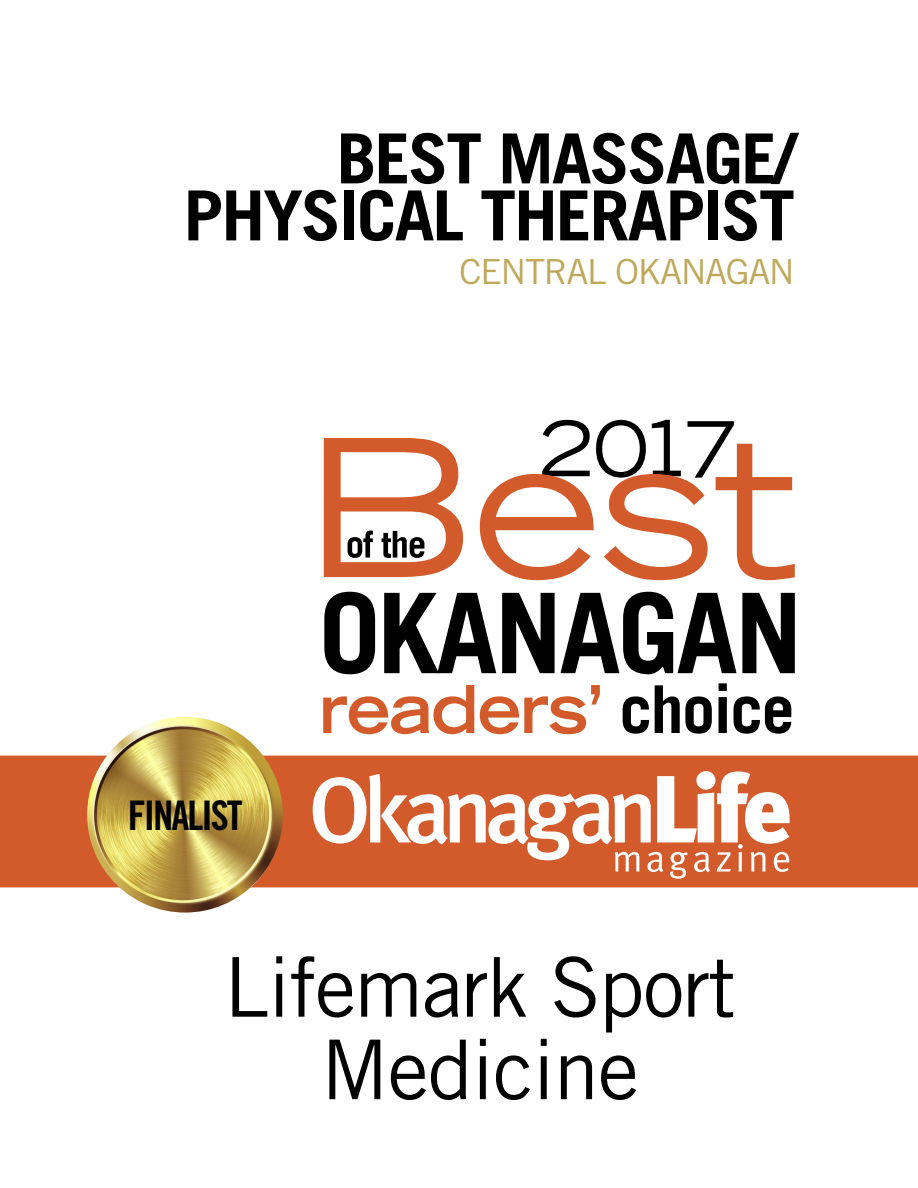
<style>
.page{position:relative;width:918px;height:1188px;background:#fff}
.page>*{position:absolute;margin:0;border:0;box-sizing:border-box;transform-origin:0 0}
.t1{font:82.5px/82.5px "Trade Gothic LT Std";letter-spacing:-.02em;color:#000;text-align:center}
.t2{font:expanded 75.75px "Trade Gothic LT Std";color:#000}
.t3{font:700 69.15px/57px "Trade Gothic LT Std";letter-spacing:-.03em;color:#000;text-align:right;scale:1.04 1}
.t4{font:40.8px "Trade Gothic Bold Cond Twenty";letter-spacing:-.05em;color:#000}
.t5{font:34.5px "Trade Gothic LT Std";letter-spacing:-.04em;color:#bfa859;scale:1.04 1}
</style>
<div class="page">
<div style="left:0;top:756px;width:918px;height:131px;background:#d35b2b"></div>
<svg style="left:91px;top:722px;width:190px;height:186px"></svg>
<svg style="left:324px;top:438px;width:471px;height:142px"></svg>
<svg style="left:313px;top:771px;width:477px;height:108px"></svg>
<svg style="left:348px;top:531px;width:25px;height:27px"></svg>
<svg style="left:382px;top:531px;width:42px;height:27px"></svg>
<svg style="left:324px;top:592px;width:51px;height:82px"></svg>
<svg style="left:384px;top:593px;width:112px;height:80px"></svg>
<svg style="left:502px;top:592px;width:293px;height:82px"></svg>
<svg style="left:323px;top:685px;width:151px;height:49px"></svg>
<svg style="left:480px;top:685px;width:120px;height:49px"></svg>
<svg style="left:623px;top:696px;width:26px;height:38px"></svg>
<svg style="left:655px;top:685px;width:57px;height:49px"></svg>
<svg style="left:719px;top:683px;width:8px;height:50px"></svg>
<svg style="left:734px;top:696px;width:57px;height:38px"></svg>
<img style="left:87px;top:717px;width:196px;height:196px;border-radius:98px">
<p class="t3" style="left:183px;top:129px;width:590px">BEST MASSAGE/<br>PHYSICAL THERAPIST</p>
<p class="t5" style="left:460px;top:250px;width:324px">CENTRAL OKANAGAN</p>
<p class="t4" style="left:128px;top:790px;width:116px">FINALIST</p>
<p class="t2" style="left:539px;top:399px;width:200px">2017</p>
<p class="t1" style="left:224px;top:945px;width:514px">Lifemark Sport<br>Medicine</p>
</div>
